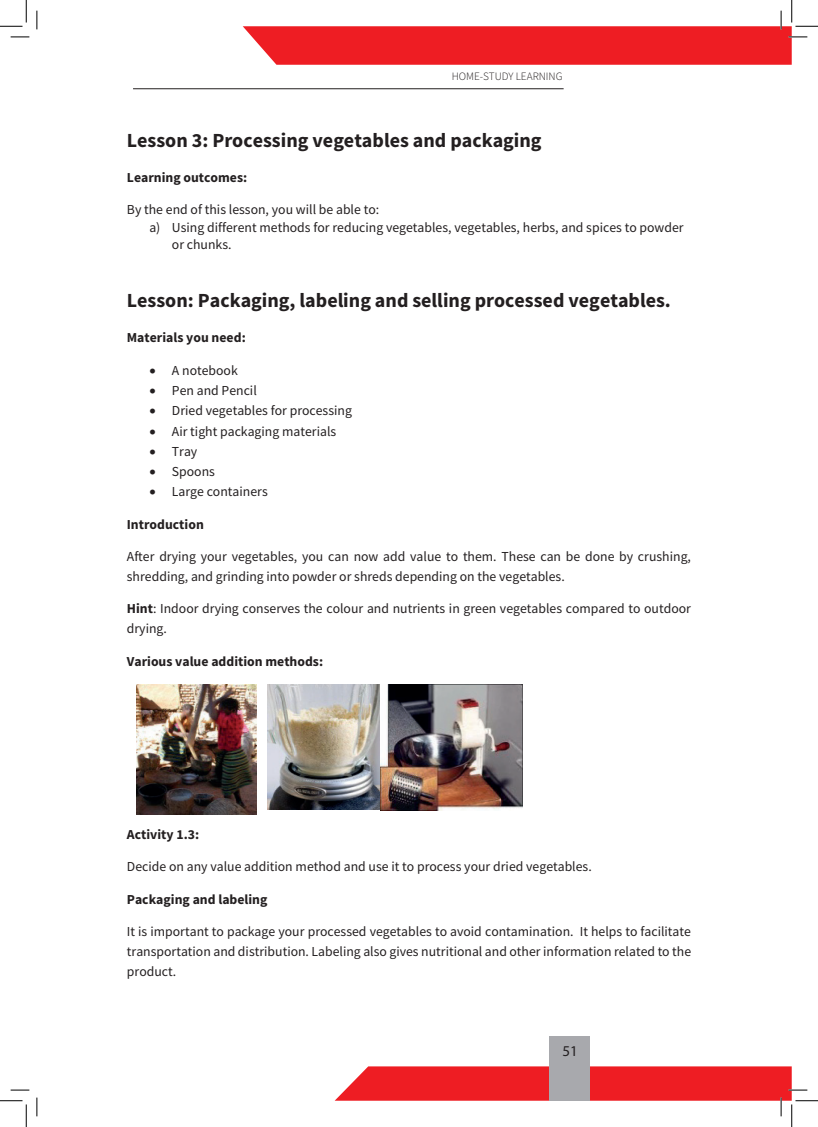
<style>
.page{position:relative;width:818px;height:1127px;background:#fff}
.page>*{position:absolute;margin:0;border:0;box-sizing:border-box;transform-origin:0 0}
.t1{font:700 20px "Source Sans Pro";color:#231f20}
.t2{font:15px "Myriad Pro";color:#231f20}
.t3{font:13.75px/20px "Source Sans Pro";color:#231f20}
.t4{font:700 13.75px "Source Sans Pro";color:#231f20}
.t5{font:300 11.25px "Source Sans Pro";color:#231f20}
.s1{font-weight:700}
</style>
<div class="page">
<div style="left:549px;top:1035px;width:41px;height:65px;background:#a8a9ad"></div>
<hr style="left:133px;top:88px;width:431px;height:1px;background:#231f20">
<img style="left:268px;top:684px;width:255px;height:126px">
<img style="left:136px;top:684px;width:121px;height:129px">
<svg style="left:11px;top:36px;width:18px;height:2px"></svg>
<svg style="left:11px;top:1089px;width:18px;height:1px"></svg>
<svg style="left:36px;top:11px;width:2px;height:18px"></svg>
<svg style="left:36px;top:1097px;width:2px;height:18px"></svg>
<svg style="left:0;top:0;width:27px;height:27px"></svg>
<svg style="left:0;top:1100px;width:27px;height:26px"></svg>
<svg style="left:243px;top:0;width:575px;height:65px"></svg>
<svg style="left:335px;top:1066px;width:483px;height:60px"></svg>
<p class="t5" style="left:452px;top:69px;width:112px">HOME-STUDY LEARNING</p>
<h1 class="t1" style="left:127px;top:126px;width:416px">Lesson 3: Processing vegetables and packaging</h1>
<p class="t4" style="left:127px;top:168px;width:122px">Learning outcomes:</p>
<p class="t3" style="left:127px;top:200px;width:254px">By the end of this lesson, you will be able to:</p>
<p class="t3" style="left:149px;top:217px;width:536px">a) Using different methods for reducing vegetables, vegetables, herbs, and spices to powder</p>
<p class="t3" style="left:172px;top:234px;width:61px">or chunks.</p>
<h1 class="t1" style="left:127px;top:287px;width:545px">Lesson: Packaging, labeling and selling processed vegetables.</h1>
<p class="t4" style="left:127px;top:328px;width:120px">Materials you need:</p>
<p class="t3" style="left:149px;top:360px;width:90px">• A notebook</p>
<p class="t3" style="left:149px;top:380px;width:109px">• Pen and Pencil</p>
<p class="t3" style="left:149px;top:400px;width:204px">• Dried vegetables for processing</p>
<p class="t3" style="left:149px;top:421px;width:188px">• Air tight packaging materials</p>
<p class="t3" style="left:149px;top:441px;width:49px">• Tray</p>
<p class="t3" style="left:149px;top:461px;width:67px">• Spoons</p>
<p class="t3" style="left:149px;top:481px;width:120px">• Large containers</p>
<p class="t4" style="left:127px;top:514px;width:78px">Introduction</p>
<p class="t3" style="left:127px;top:546px;width:566px">After drying your vegetables, you can now add value to them. These can be done by crushing, shredding, and grinding into powder or shreds depending on the vegetables.</p>
<p class="t3" style="left:127px;top:598px;width:566px"><span class="s1">Hint</span>: Indoor drying conserves the colour and nutrients in green vegetables compared to outdoor drying.</p>
<p class="t4" style="left:127px;top:651px;width:198px">Various value addition methods:</p>
<p class="t4" style="left:127px;top:824px;width:74px">Activity 1.3:</p>
<p class="t3" style="left:127px;top:856px;width:466px">Decide on any value addition method and use it to process your dried vegetables.</p>
<p class="t4" style="left:127px;top:889px;width:142px">Packaging and labeling</p>
<p class="t3" style="left:127px;top:921px;width:566px;text-align:justify">It is important to package your processed vegetables to avoid contamination. It helps to facilitate transportation and distribution. Labeling also gives nutritional and other information related to the product.</p>
<p class="t2" style="left:562px;top:1041px;width:17px">51</p>
</div>
